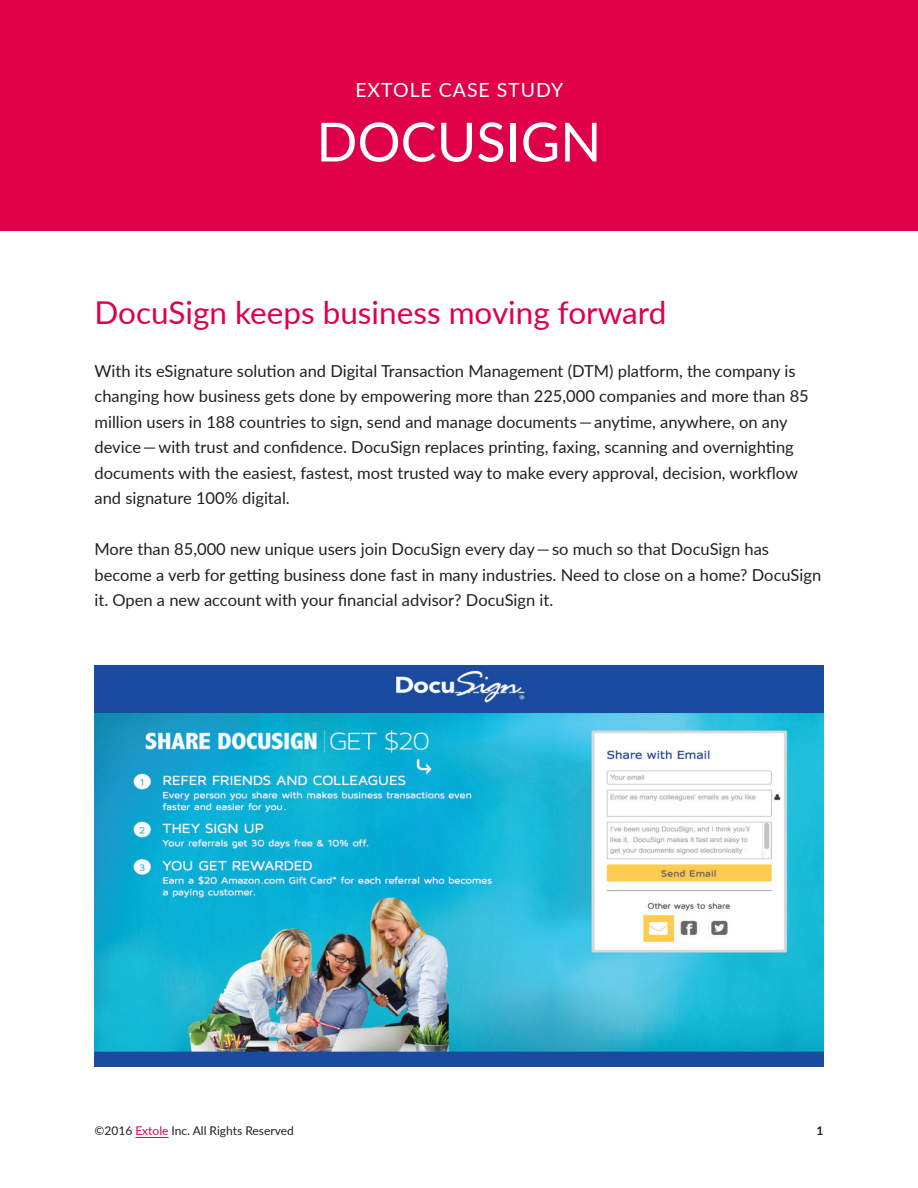
<style>
.page{position:relative;width:918px;height:1188px;background:#fff}
.page>*{position:absolute;margin:0;border:0;box-sizing:border-box;transform-origin:0 0}
.Headline_2{font:54px "Lato";color:#fff}
.Headline_2-2{font:31.5px "Lato";color:#e00049}
.Headline_2-3{font:19.5px "Lato";letter-spacing:.05em;color:#fff}
.Body{font:16.5px/25.5px "Lato";color:#231f20}
.Body-2{font:12px "Lato";color:#231f20}
.Body-3{font:700 12px "Lato";color:#231f20}
.s1{color:#e00049}
</style>
<div class="page">
<hr style="left:135px;top:1137px;width:34px;height:1px;background:#e00049">
<div style="left:0;top:0;width:918px;height:230px;background:#e00049"></div>
<img style="left:94px;top:666px;width:730px;height:400px">
<p class="Headline_2-3" style="left:355px;top:76px;width:209px">EXTOLE CASE STUDY</p>
<p class="Headline_2" style="left:316px;top:103px;width:287px">DOCUSIGN</p>
<p class="Headline_2-2" style="left:94px;top:290px;width:573px">DocuSign keeps business moving forward</p>
<p class="Body" style="left:94px;top:357px;width:716px">With its eSignature solution and Digital Transaction Management (DTM) platform, the company is changing how business gets done by empowering more than 225,000 companies and more than 85 million users in 188 countries to sign, send and manage documents — anytime, anywhere, on any device — with trust and confidence. DocuSign replaces printing, faxing, scanning and overnighting documents with the easiest, fastest, most trusted way to make every approval, decision, workflow and signature 100% digital.</p>
<p class="Body" style="left:94px;top:536px;width:728px">More than 85,000 new unique users join DocuSign every day — so much so that DocuSign has become a verb for getting business done fast in many industries. Need to close on a home? DocuSign it. Open a new account with your financial advisor? DocuSign it.</p>
<p class="Body-2" style="left:94px;top:1122px;width:201px">©2016 <span class="s1">Extole</span> Inc. All Rights Reserved</p>
<p class="Body-3" style="left:817px;top:1121px;width:8px">1</p>
</div>
